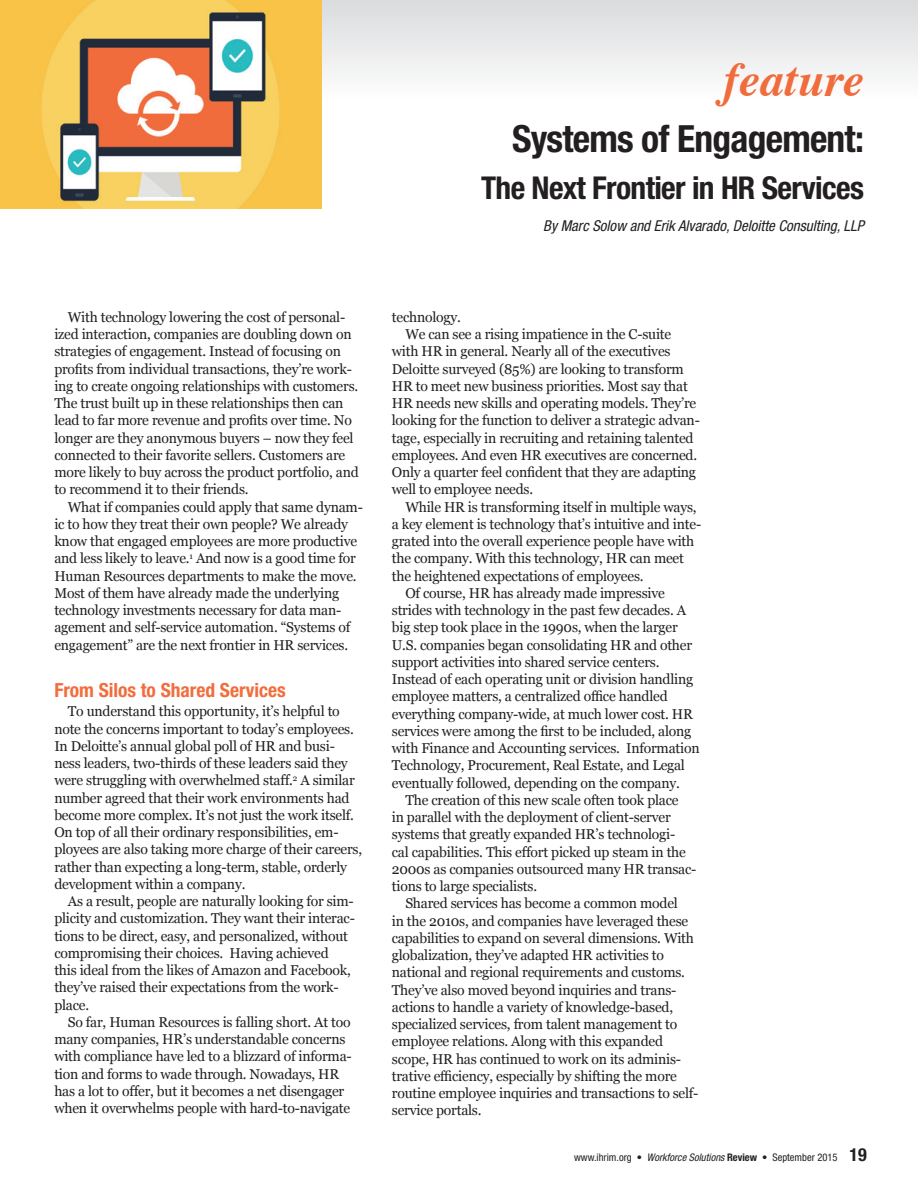
<style>
.page{position:relative;width:918px;height:1188px;background:#fff}
.page>*{position:absolute;margin:0;border:0;box-sizing:border-box;transform-origin:0 0}
.t1{font:italic 700 48px "Times";color:#f16c3c}
.heading{font:700 condensed 37.5px "Helvetica Neue LT Std";letter-spacing:-.02em;color:#231f20}
.heading-2{font:700 condensed 31.5px "Helvetica Neue LT Std";letter-spacing:-.02em;color:#231f20}
.subhead{font:700 condensed 19.5px "Helvetica Neue LT Std";color:#f26d3c}
.author{font:italic condensed 15px "Helvetica Neue LT Std";color:#231f20}
.text_noindent{font:14.25px/17.2px "Georgia";letter-spacing:-.015em;color:#231f20}
.t2{font:condensed 10.5px "Helvetica Neue LT Std";color:#231f20}
.s1{font-style:italic}
.s2{font-weight:700}
.s3{font-weight:700;font-size:18px}
</style>
<div class="page">
<div style="left:1px;top:0;width:917px;height:100px;background:linear-gradient(to bottom,#d9dbdd,#fefefe)"></div>
<img style="left:0;top:0;width:322px;height:208px">
<p class="t1" style="left:723px;top:35px;width:143px">feature</p>
<p class="heading" style="left:512px;top:116px;width:353px">Systems of Engagement:</p>
<p class="heading-2" style="left:481px;top:168px;width:384px">The Next Frontier in HR Services</p>
<p class="author" style="left:543px;top:217px;width:322px">By Marc Solow and Erik Alvarado, Deloitte Consulting, LLP</p>
<p class="text_noindent" style="left:54px;top:308px;width:306px;text-indent:14px">With technology lowering the cost of personal&shy;ized interaction, companies are doubling down on strategies of engagement. Instead of focusing on profits from individual transactions, they’re work&shy;ing to create ongoing relationships with customers.<br>The trust built up in these relationships then can lead to far more revenue and profits over time. No longer are they anonymous buyers – now they feel connected to their favorite sellers. Customers are more likely to buy across the product portfolio, and to recommend it to their friends.</p>
<p class="text_noindent" style="left:54px;top:497px;width:310px;text-indent:14px">What if companies could apply that same dynam&shy;ic to how they treat their own people? We already know that engaged employees are more productive and less likely to leave.<sup>1</sup> And now is a good time for Human Resources departments to make the move.<br>Most of them have already made the underlying technology investments necessary for data man&shy;agement and self-service automation. “Systems of engagement” are the next frontier in HR services.</p>
<p class="subhead" style="left:54px;top:678px;width:233px">From Silos to Shared Services</p>
<p class="text_noindent" style="left:54px;top:702px;width:309px;text-indent:14px">To understand this opportunity, it’s helpful to note the concerns important to today’s employees.<br>In Deloitte’s annual global poll of HR and busi&shy;ness leaders, two-thirds of these leaders said they were struggling with overwhelmed staff.<sup>2</sup> A similar number agreed that their work environments had become more complex. It’s not just the work itself.<br>On top of all their ordinary responsibilities, em&shy;ployees are also taking more charge of their careers, rather than expecting a long-term, stable, orderly development within a company.</p>
<p class="text_noindent" style="left:54px;top:892px;width:302px;text-indent:14px">As a result, people are naturally looking for sim&shy;plicity and customization. They want their interac&shy;tions to be direct, easy, and personalized, without compromising their choices. Having achieved<br>this ideal from the likes of Amazon and Facebook, they’ve raised their expectations from the work&shy;place.</p>
<p class="text_noindent" style="left:54px;top:1013px;width:299px;text-indent:14px">So far, Human Resources is falling short. At too many companies, HR’s understandable concerns with compliance have led to a blizzard of informa&shy;tion and forms to wade through. Nowadays, HR has a lot to offer, but it becomes a net disengager when it overwhelms people with hard-to-navigate</p>
<p class="text_noindent" style="left:392px;top:308px;width:70px">technology.</p>
<p class="text_noindent" style="left:392px;top:325px;width:310px;text-indent:14px">We can see a rising impatience in the C-suite with HR in general. Nearly all of the executives Deloitte surveyed (85%) are looking to transform HR to meet new business priorities. Most say that HR needs new skills and operating models. They’re looking for the function to deliver a strategic advan&shy;tage, especially in recruiting and retaining talented employees. And even HR executives are concerned.<br>Only a quarter feel confident that they are adapting well to employee needs.</p>
<p class="text_noindent" style="left:392px;top:497px;width:311px;text-indent:14px">While HR is transforming itself in multiple ways, a key element is technology that’s intuitive and inte&shy;grated into the overall experience people have with the company. With this technology, HR can meet the heightened expectations of employees.</p>
<p class="text_noindent" style="left:392px;top:584px;width:309px;text-indent:14px">Of course, HR has already made impressive strides with technology in the past few decades. A big step took place in the 1990s, when the larger U.S. companies began consolidating HR and other support activities into shared service centers.<br>Instead of each operating unit or division handling employee matters, a centralized office handled everything company-wide, at much lower cost. HR services were among the first to be included, along with Finance and Accounting services. Information Technology, Procurement, Real Estate, and Legal eventually followed, depending on the company.</p>
<p class="text_noindent" style="left:392px;top:791px;width:306px;text-indent:14px">The creation of this new scale often took place<br>in parallel with the deployment of client-server systems that greatly expanded HR’s technologi-<br>cal capabilities. This effort picked up steam in the 2000s as companies outsourced many HR transac&shy;tions to large specialists.</p>
<p class="text_noindent" style="left:392px;top:894px;width:308px;text-indent:14px">Shared services has become a common model<br>in the 2010s, and companies have leveraged these capabilities to expand on several dimensions. With globalization, they’ve adapted HR activities to national and regional requirements and customs.<br>They’ve also moved beyond inquiries and trans&shy;actions to handle a variety of knowledge-based, specialized services, from talent management to employee relations. Along with this expanded scope, HR has continued to work on its adminis&shy;trative efficiency, especially by shifting the more routine employee inquiries and transactions to self&shy;service portals.</p>
<p class="t2" style="left:574px;top:1151px;width:294px">www.ihrim.org • <span class="s1">Workforce Solutions</span> <span class="s2">Review</span> • September 2015 <span class="s3">19</span></p>
</div>
